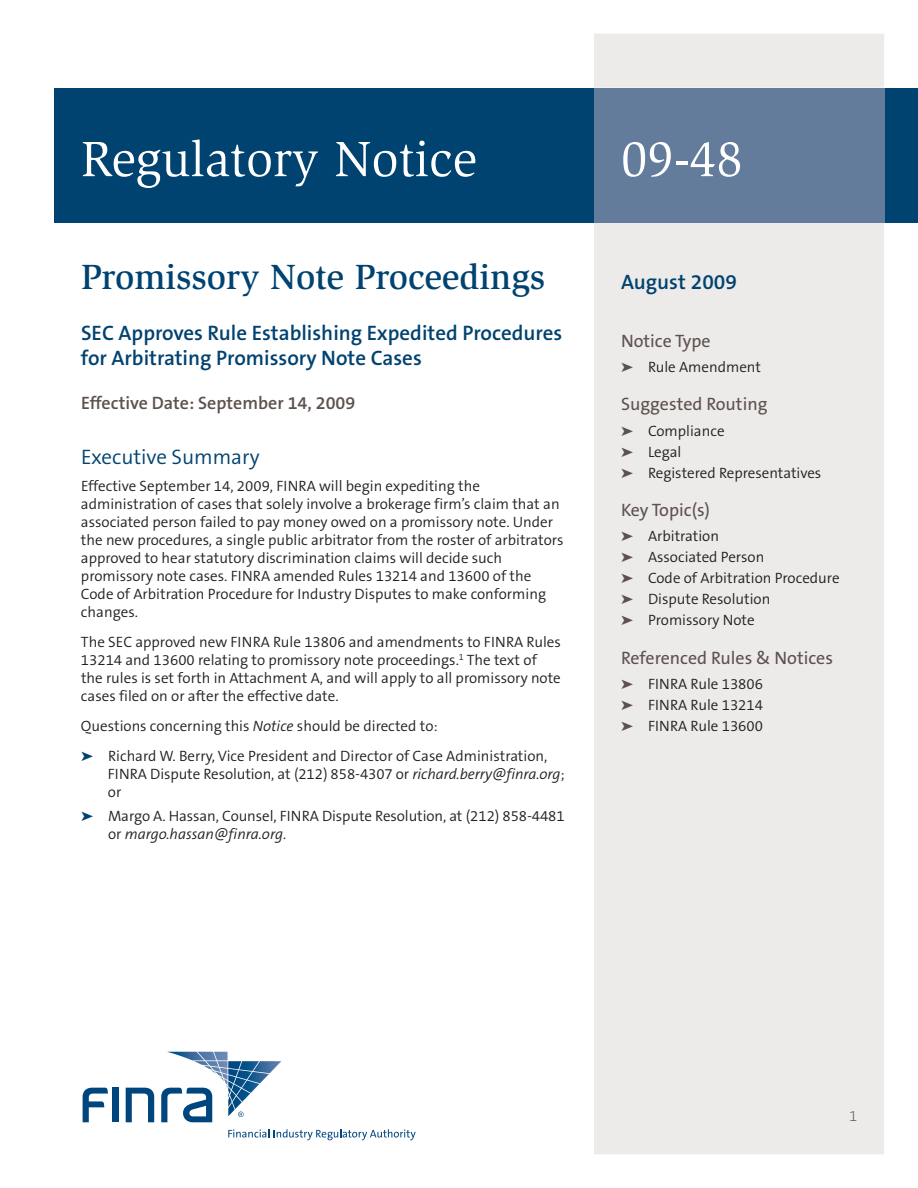
<style>
.page{position:relative;width:918px;height:1188px;background:#fff}
.page>*{position:absolute;margin:0;border:0;box-sizing:border-box;transform-origin:0 0}
.t1{font:51px "Slimbach LT";color:#fff}
.t2{font:500 36px "Slimbach LT";color:#004270}
.t3{font:600 21px/25.2px "The Sans B6";color:#004270}
.t4{font:300 21px "The Sans B4";color:#004270}
.t5{font:18px "The Sans B5 Plain";color:#5d514e}
.t6{font:600 18px "The Sans B6";color:#5d514e}
.t7{font:300 15px/18px "The Sans B4";color:#231f20}
.t8{font:200 15px "The Sans B2";color:#5d514e}
.s1{font-style:italic}
.s2{color:#004270}
.s3{color:#5d514e}
</style>
<div class="page">
<div style="left:54px;top:88px;width:864px;height:135px;background:#004270"></div>
<div style="left:594px;top:34px;width:290px;height:1120px;background:#ecebe9"></div>
<div style="left:594px;top:88px;width:290px;height:135px;background:#637c9c"></div>
<div style="left:112px;top:1088px;width:6px;height:34px;background:#00467e"></div>
<svg style="left:126px;top:1088px;width:28px;height:34px"></svg>
<svg style="left:83px;top:1088px;width:25px;height:34px"></svg>
<svg style="left:228px;top:1129px;width:188px;height:11px"></svg>
<svg style="left:161px;top:1052px;width:120px;height:70px"></svg>
<h1 class="t1" style="left:81px;top:139px;width:397px">Regulatory Notice</h1>
<h1 class="t1" style="left:621px;top:139px;width:123px">09-48</h1>
<h2 class="t2" style="left:81px;top:263px;width:466px">Promissory Note Proceedings</h2>
<h3 class="t3" style="left:81px;top:321px;width:483px">SEC Approves Rule Establishing Expedited Procedures for Arbitrating Promissory Note Cases</h3>
<p class="t6" style="left:81px;top:394px;width:276px">Effective Date: September 14, 2009</p>
<h3 class="t4" style="left:81px;top:446px;width:180px">Executive Summary</h3>
<p class="t7" style="left:81px;top:477px;width:484px">Effective September 14, 2009, FINRA will begin expediting the administration of cases that solely involve a brokerage firm’s claim that an associated person failed to pay money owed on a promissory note. Under the new procedures, a single public arbitrator from the roster of arbitrators approved to hear statutory discrimination claims will decide such promissory note cases. FINRA amended Rules 13214 and 13600 of the Code of Arbitration Procedure for Industry Disputes to make conforming changes.</p>
<p class="t7" style="left:81px;top:633px;width:481px">The SEC approved new FINRA Rule 13806 and amendments to FINRA Rules 13214 and 13600 relating to promissory note proceedings.<sup>1</sup> The text of the rules is set forth in Attachment A, and will apply to all promissory note cases filed on or after the effective date.</p>
<p class="t7" style="left:81px;top:711px;width:468px;line-height:30px">Questions concerning this <span class="s1">Notice</span> should be directed to:<br><span class="s2">➤</span> Richard W. Berry, Vice President and Director of Case Administration,</p>
<p class="t7" style="left:108px;top:765px;width:458px">FINRA Dispute Resolution, at (212) 858-4307 or <span class="s1">richard.berry@finra.org</span>; or</p>
<p class="t7" style="left:108px;top:807px;width:458px;text-indent:-27px"><span class="s2">➤</span> Margo A. Hassan, Counsel, FINRA Dispute Resolution, at (212) 858-4481 or <span class="s1">margo.hassan@finra.org.</span></p>
<h3 class="t3" style="left:621px;top:270px;width:118px">August 2009</h3>
<p class="t5" style="left:621px;top:331px;width:91px">Notice Type</p>
<p class="t7" style="left:621px;top:359px;width:141px"><span class="s3">➤</span> Rule Amendment</p>
<p class="t5" style="left:621px;top:395px;width:148px">Suggested Routing</p>
<p class="t7" style="left:621px;top:421px;width:202px;line-height:21px"><span class="s3">➤</span> Compliance<br><span class="s3">➤</span> Legal<br><span class="s3">➤</span> Registered Representatives</p>
<p class="t5" style="left:621px;top:501px;width:90px">Key Topic(s)</p>
<p class="t7" style="left:621px;top:526px;width:220px;line-height:21px"><span class="s3">➤</span> Arbitration<br><span class="s3">➤</span> Associated Person<br><span class="s3">➤</span> Code of Arbitration Procedure <span class="s3">➤</span> Dispute Resolution<br><span class="s3">➤</span> Promissory Note</p>
<p class="t5" style="left:621px;top:648px;width:213px">Referenced Rules &amp; Notices</p>
<p class="t7" style="left:621px;top:674px;width:144px;line-height:21px;text-align:justify"><span class="s3">➤</span> FINRA Rule 13806 <span class="s3">➤</span> FINRA Rule 13214 <span class="s3">➤</span> FINRA Rule 13600</p>
<p class="t8" style="left:849px;top:1109px;width:10px">1</p>
</div>
